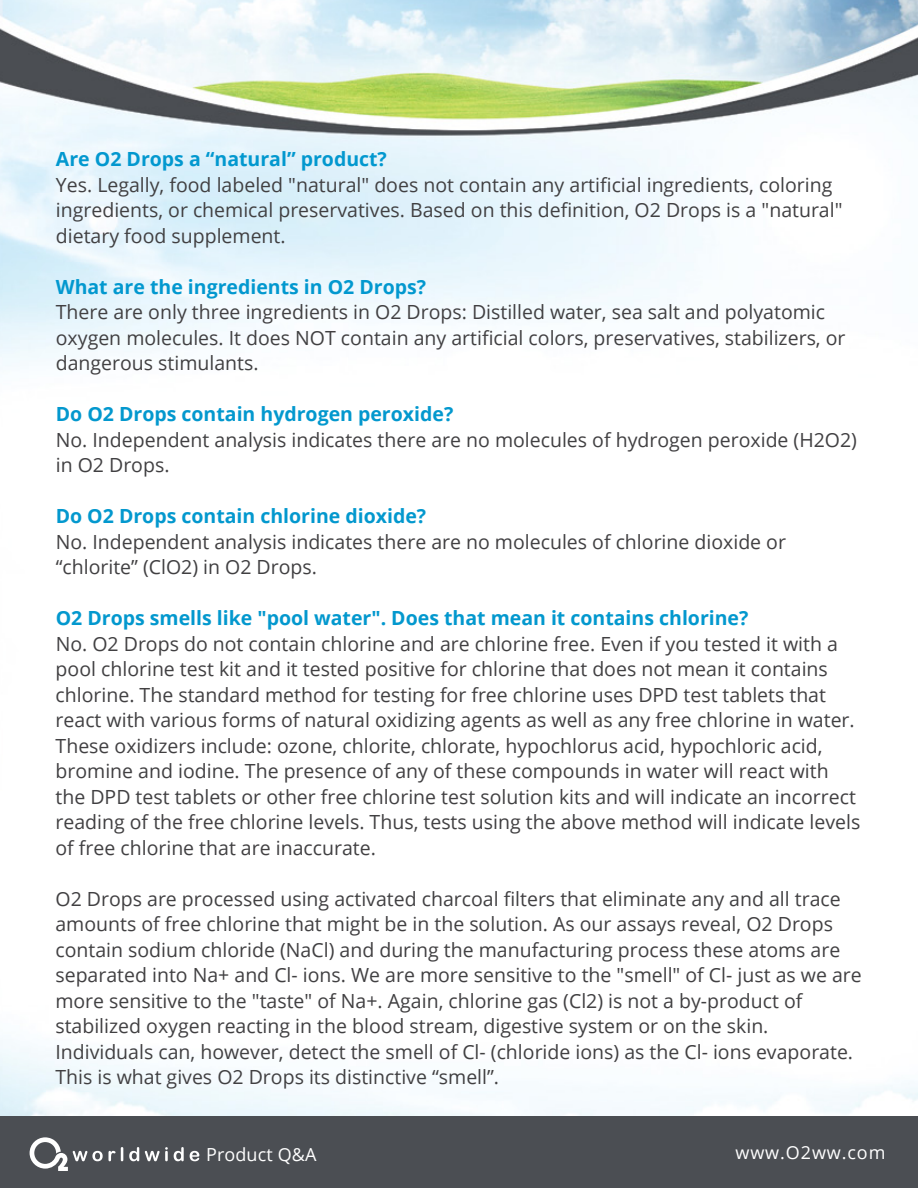
<style>
.page{position:relative;width:918px;height:1188px;background:#fff}
.page>*{position:absolute;margin:0;border:0;box-sizing:border-box;transform-origin:0 0}
.t1{font:19.5px/25.5px "Open Sans";color:#414042}
.t2{font:700 19.5px "Open Sans";color:#0398ce}
.t3{font:700 19.5px "Open Sans";color:#0298cf}
.t4{font:18px "Open Sans";letter-spacing:.05em;color:#fff}
.t5{font:18px "Open Sans";letter-spacing:.005em;color:#fff}
</style>
<div class="page">
<img style="left:0;top:0;width:918px;height:1116px">
<div style="left:0;top:1116px;width:918px;height:72px;background:#4b4e53"></div>
<svg style="left:30px;top:1137px;width:93px;height:34px"></svg>
<svg style="left:129px;top:1147px;width:10px;height:14px"></svg>
<svg style="left:145px;top:1147px;width:23px;height:14px"></svg>
<svg style="left:174px;top:1147px;width:10px;height:14px"></svg>
<svg style="left:190px;top:1151px;width:9px;height:10px"></svg>
<p class="t3" style="left:56px;top:146px;width:333px">Are O2 Drops a “natural” product?</p>
<p class="t1" style="left:56px;top:172px;width:788px">Yes. Legally, food labeled "natural" does not contain any artificial ingredients, coloring ingredients, or chemical preservatives. Based on this definition, O2 Drops is a "natural" dietary food supplement.</p>
<p class="t3" style="left:56px;top:273px;width:372px">What are the ingredients in O2 Drops?</p>
<p class="t1" style="left:56px;top:299px;width:791px">There are only three ingredients in O2 Drops: Distilled water, sea salt and polyatomic oxygen molecules. It does NOT contain any artificial colors, preservatives, stabilizers, or dangerous stimulants.</p>
<p class="t2" style="left:56px;top:401px;width:399px">Do O2 Drops contain hydrogen peroxide?</p>
<p class="t1" style="left:56px;top:427px;width:803px">No. Independent analysis indicates there are no molecules of hydrogen peroxide (H2O2) in O2 Drops.</p>
<p class="t2" style="left:56px;top:503px;width:372px">Do O2 Drops contain chlorine dioxide?</p>
<p class="t1" style="left:56px;top:529px;width:732px">No. Independent analysis indicates there are no molecules of chlorine dioxide or “chlorite” (ClO2) in O2 Drops.</p>
<p class="t2" style="left:56px;top:605px;width:694px">O2 Drops smells like "pool water". Does that mean it contains chlorine?</p>
<p class="t1" style="left:56px;top:631px;width:806px">No. O2 Drops do not contain chlorine and are chlorine free. Even if you tested it with a pool chlorine test kit and it tested positive for chlorine that does not mean it contains chlorine. The standard method for testing for free chlorine uses DPD test tablets that react with various forms of natural oxidizing agents as well as any free chlorine in water.<br>These oxidizers include: ozone, chlorite, chlorate, hypochlorus acid, hypochloric acid, bromine and iodine. The presence of any of these compounds in water will react with the DPD test tablets or other free chlorine test solution kits and will indicate an incorrect reading of the free chlorine levels. Thus, tests using the above method will indicate levels of free chlorine that are inaccurate.</p>
<p class="t1" style="left:55px;top:886px;width:808px">O2 Drops are processed using activated charcoal filters that eliminate any and all trace amounts of free chlorine that might be in the solution. As our assays reveal, O2 Drops contain sodium chloride (NaCl) and during the manufacturing process these atoms are separated into Na+ and Cl- ions. We are more sensitive to the "smell" of Cl- just as we are more sensitive to the "taste" of Na+. Again, chlorine gas (Cl2) is not a by-product of stabilized oxygen reacting in the blood stream, digestive system or on the skin.<br>Individuals can, however, detect the smell of Cl- (chloride ions) as the Cl- ions evaporate.<br>This is what gives O2 Drops its distinctive “smell”.</p>
<p class="t5" style="left:206px;top:1142px;width:112px">Product Q&amp;A</p>
<p class="t4" style="left:735px;top:1141px;width:151px">www.O2ww.com</p>
</div>
